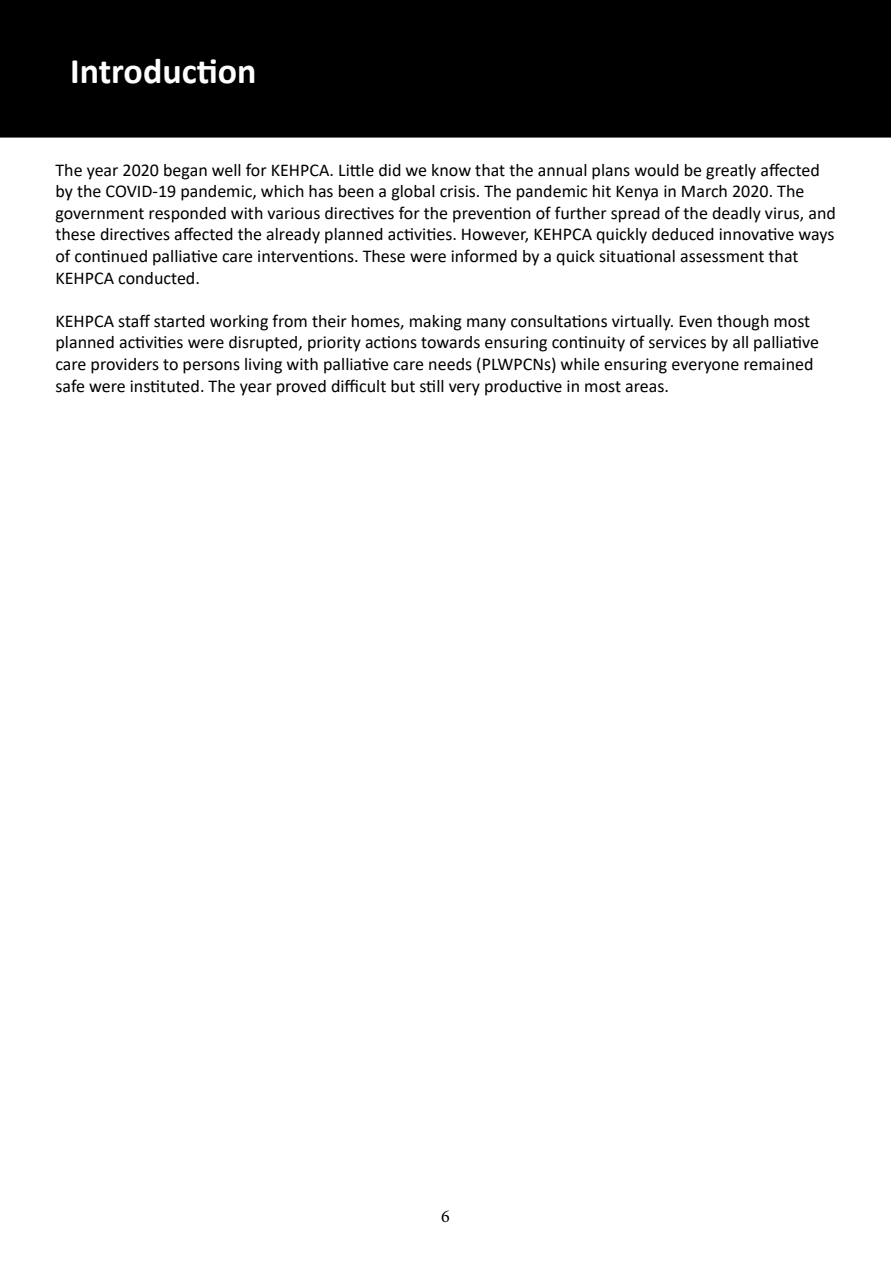
<style>
.page{position:relative;width:891px;height:1263px;background:#fff}
.page>*{position:absolute;margin:0;border:0;box-sizing:border-box;transform-origin:0 0}
.t1{font:700 36px "Calibri";color:#fff}
.t2{font:18px/21.6px "Calibri";color:#000}
.t3{font:18px "Minion Pro";color:#000}
</style>
<div class="page">
<div style="left:0;top:0;width:891px;height:138px;background:#000"></div>
<div style="left:54px;top:54px;width:219px;height:71px;border:2px solid #000"></div>
<h1 class="t1" style="left:70px;top:45px;width:188px">Introduction</h1>
<p class="t2" style="left:56px;top:158px;width:782px">The year 2020 began well for KEHPCA. Little did we know that the annual plans would be greatly affected by the COVID-19 pandemic, which has been a global crisis. The pandemic hit Kenya in March 2020. The government responded with various directives for the prevention of further spread of the deadly virus, and these directives affected the already planned activities. However, KEHPCA quickly deduced innovative ways of continued palliative care interventions. These were informed by a quick situational assessment that KEHPCA conducted.</p>
<p class="t2" style="left:56px;top:309px;width:765px">KEHPCA staff started working from their homes, making many consultations virtually. Even though most planned activities were disrupted, priority actions towards ensuring continuity of services by all palliative care providers to persons living with palliative care needs (PLWPCNs) while ensuring everyone remained safe were instituted. The year proved difficult but still very productive in most areas.</p>
<p class="t3" style="left:441px;top:1204px;width:10px">6</p>
</div>
